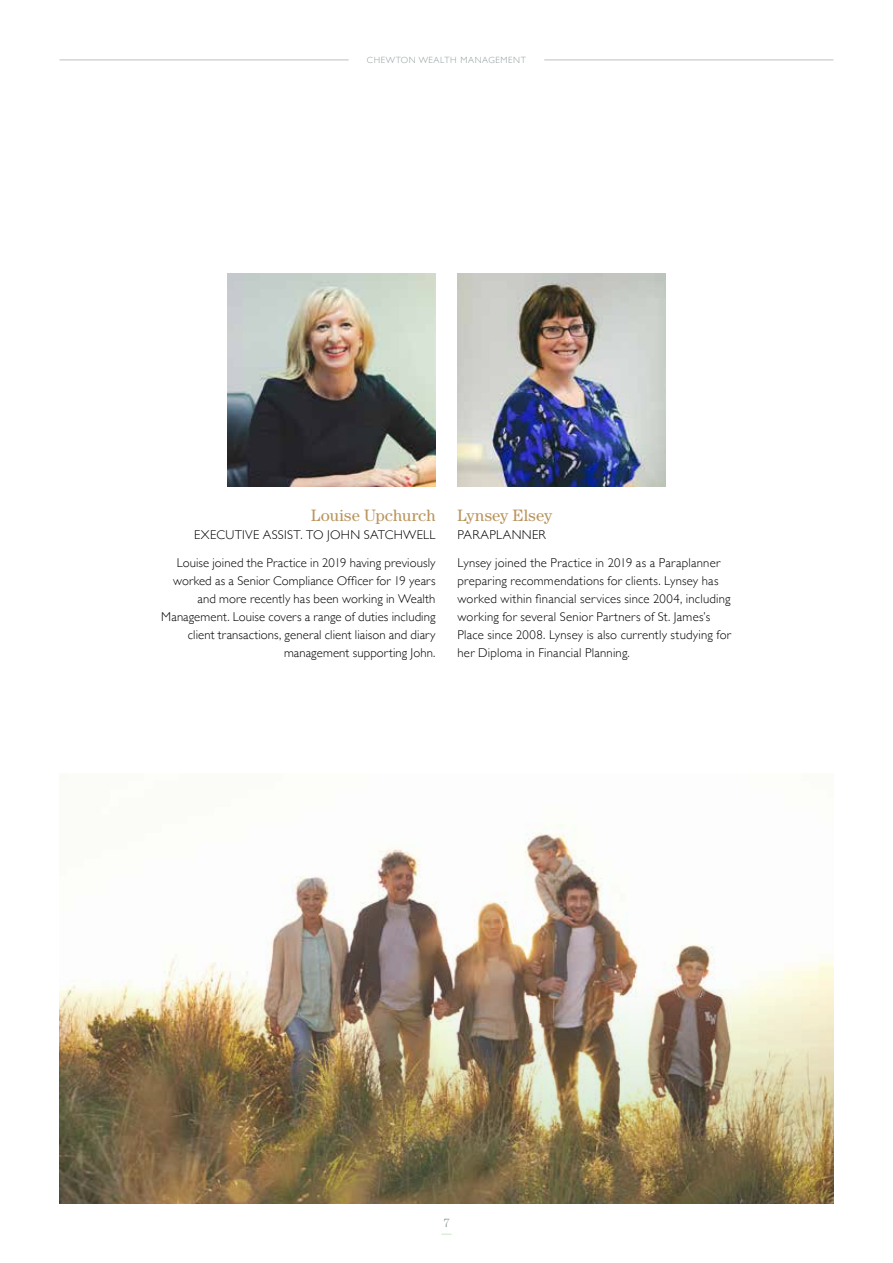
<style>
.page{position:relative;width:893px;height:1263px;background:#fff}
.page>*{position:absolute;margin:0;border:0;box-sizing:border-box;transform-origin:0 0}
.t1{font:16.5px "Century";letter-spacing:.005em;color:#ba955c}
.t2{font:300 12.75px/18px "Gill Sans";letter-spacing:.015em;color:#000;text-align:right}
.t3{font:300 12px "Century";color:#8f9c9c}
.t4{font:300 9px "Gill Sans";letter-spacing:.07em;color:#8f9c9c}
</style>
<div class="page">
<svg style="left:441px;top:1233px;width:11px;height:2px"></svg>
<img style="left:227px;top:274px;width:208px;height:212px">
<img style="left:457px;top:274px;width:209px;height:212px">
<hr style="left:60px;top:60px;width:289px;height:1px;background:#bcc1c2">
<hr style="left:544px;top:60px;width:289px;height:1px;background:#bcc1c2">
<img style="left:60px;top:824px;width:774px;height:379px">
<p class="t4" style="left:367px;top:53px;width:161px">CHEWTON WEALTH MANAGEMENT</p>
<p class="t1" style="left:311px;top:505px;width:126px">Louise Upchurch</p>
<p class="t2" style="left:194px;top:525px;width:243px">EXECUTIVE ASSIST. TO JOHN SATCHWELL</p>
<p class="t1" style="left:457px;top:505px;width:96px">Lynsey Elsey</p>
<p class="t2" style="left:457px;top:525px;width:90px">PARAPLANNER</p>
<p class="t2" style="left:161px;top:553px;width:276px">Louise joined the Practice in 2019 having previously worked as a Senior Compliance Officer for 19 years and more recently has been working in Wealth Management. Louise covers a range of duties including client transactions, general client liaison and diary management supporting John.</p>
<p class="t2" style="left:457px;top:553px;width:275px;text-align:left">Lynsey joined the Practice in 2019 as a Paraplanner preparing recommendations for clients. Lynsey has worked within financial services since 2004, including working for several Senior Partners of St. James’s Place since 2008. Lynsey is also currently studying for her Diploma in Financial Planning.</p>
<p class="t3" style="left:443px;top:1216px;width:8px">7</p>
</div>
